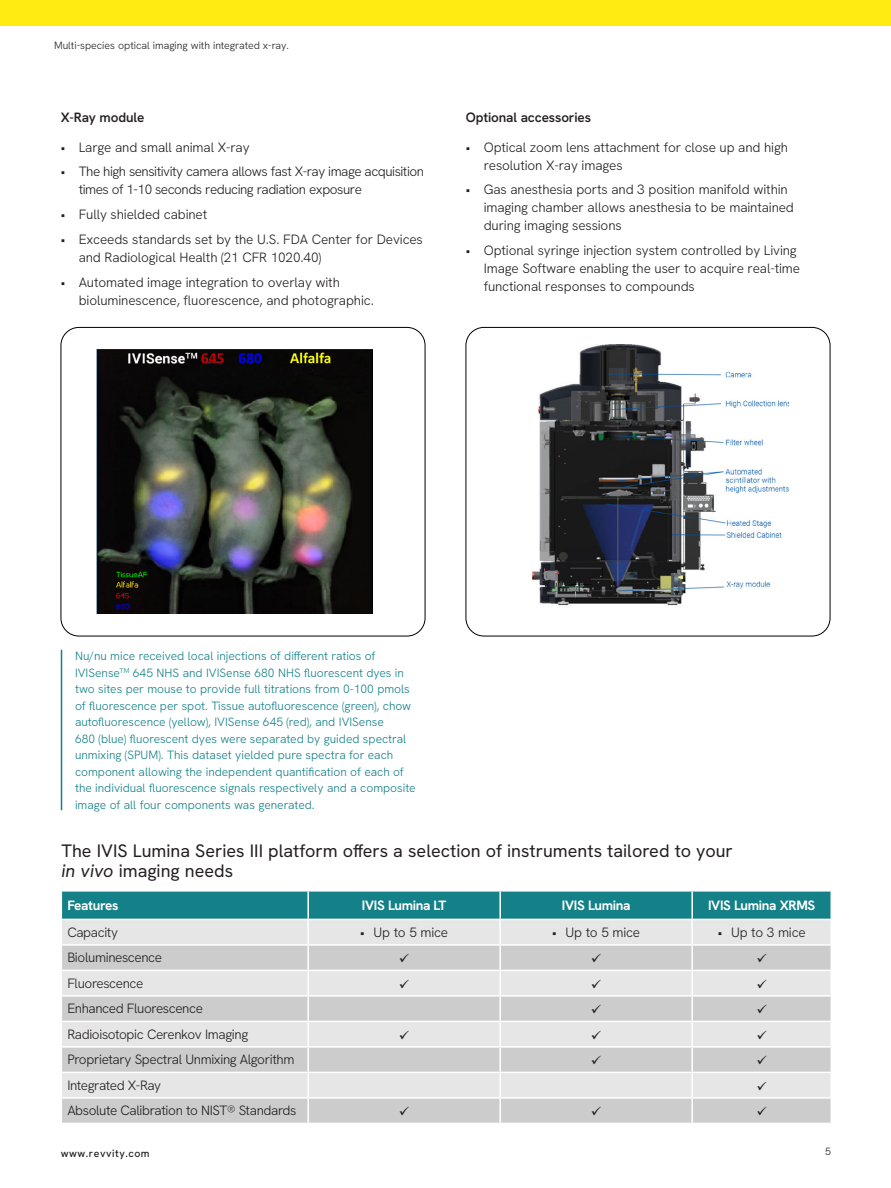
<style>
.page{position:relative;width:891px;height:1188px;background:#fff}
.page>*{position:absolute;margin:0;border:0;box-sizing:border-box;transform-origin:0 0}
.Sub_Head{font:18px/20.2px "Hanken Grotesk";color:#231f20}
.Table_Body_Black{font:300 13.5px/18px "Hanken Grotesk";letter-spacing:-.01em;color:#231f20}
.Table_Body_Black-2{font:300 13.5px/18px "Hanken Grotesk";letter-spacing:-.035em;color:#231f20}
.Table_Body_Black-3{font:300 13.5px "Hanken Grotesk";letter-spacing:-.03em;color:#231f20}
.Table_Head{font:700 13.5px "Hanken Grotesk";letter-spacing:-.025em;color:#fff}
.Paragraph_Title{font:600 13.5px "Hanken Grotesk";letter-spacing:-.01em;color:#231f20}
.Captions{font:300 12px/16.5px "Hanken Grotesk";color:#148087}
.t1{font:300 10.5px "Hanken Grotesk";color:#231f20}
.t2{font:500 10.5px "Hanken Grotesk";letter-spacing:.05em;color:#231f20}
.s1{font-style:italic}
</style>
<div class="page">
<div style="left:0;top:0;width:891px;height:26px;background:#ffeb0f"></div>
<img style="left:97px;top:349px;width:276px;height:264px">
<div style="left:61px;top:327px;width:364px;height:309px;border:1px solid #000;border-radius:18px"></div>
<hr style="left:61px;top:650px;width:1px;height:160px;background:#148087">
<img style="left:532px;top:345px;width:257px;height:261px">
<div style="left:466px;top:327px;width:364px;height:309px;border:1px solid #000;border-radius:18px"></div>
<svg style="left:61px;top:892px;width:771px;height:231px;background:#c4d1d1"></svg>
<p class="t1" style="left:54px;top:39px;width:236px">Multi-species optical imaging with integrated x-ray.</p>
<p class="Paragraph_Title" style="left:61px;top:108px;width:85px">X-Ray module</p>
<p class="Table_Body_Black" style="left:61px;top:138px;width:190px">• Large and small animal X-ray</p>
<p class="Table_Body_Black-2" style="left:79px;top:162px;width:347px;text-indent:-18px">• The high sensitivity camera allows fast X-ray image acquisition times of 1-10 seconds reducing radiation exposure</p>
<p class="Table_Body_Black" style="left:61px;top:205px;width:148px">• Fully shielded cabinet</p>
<p class="Table_Body_Black" style="left:79px;top:230px;width:346px;text-indent:-18px">• Exceeds standards set by the U.S. FDA Center for Devices and Radiological Health (21 CFR 1020.40)</p>
<p class="Table_Body_Black" style="left:79px;top:273px;width:297px;text-indent:-18px">• Automated image integration to overlay with bioluminescence, fluorescence, and photographic.</p>
<p class="Paragraph_Title" style="left:466px;top:108px;width:127px">Optional accessories</p>
<p class="Table_Body_Black" style="left:484px;top:138px;width:306px;text-indent:-18px">• Optical zoom lens attachment for close up and high resolution X-ray images</p>
<p class="Table_Body_Black" style="left:484px;top:180px;width:312px;text-indent:-18px">• Gas anesthesia ports and 3 position manifold within imaging chamber allows anesthesia to be maintained during imaging sessions</p>
<p class="Table_Body_Black" style="left:484px;top:241px;width:318px;text-indent:-18px">• Optional syringe injection system controlled by Living<br>Image Software enabling the user to acquire real-time functional responses to compounds</p>
<p class="Captions" style="left:75px;top:648px;width:342px">Nu/nu mice received local injections of different ratios of IVISense<sup>TM</sup> 645 NHS and IVISense 680 NHS fluorescent dyes in two sites per mouse to provide full titrations from 0-100 pmols of fluorescence per spot. Tissue autofluorescence (green), chow autofluorescence (yellow), IVISense 645 (red), and IVISense<br>680 (blue) fluorescent dyes were separated by guided spectral unmixing (SPUM). This dataset yielded pure spectra for each component allowing the independent quantification of each of the individual fluorescence signals respectively and a composite image of all four components was generated.</p>
<p class="Sub_Head" style="left:62px;top:840px;width:673px">The IVIS Lumina Series III platform offers a selection of instruments tailored to your <span class="s1">in vivo</span> imaging needs</p>
<p class="Table_Head" style="left:67px;top:896px;width:53px">Features</p>
<p class="Table_Head" style="left:362px;top:896px;width:86px">IVIS Lumina LT</p>
<p class="Table_Head" style="left:562px;top:896px;width:70px">IVIS Lumina</p>
<p class="Table_Head" style="left:708px;top:896px;width:109px">IVIS Lumina XRMS</p>
<p class="Table_Body_Black" style="left:67px;top:923px;width:52px">Capacity</p>
<p class="Table_Body_Black" style="left:360px;top:923px;width:90px">• Up to 5 mice</p>
<p class="Table_Body_Black" style="left:552px;top:923px;width:90px">• Up to 5 mice</p>
<p class="Table_Body_Black" style="left:718px;top:923px;width:90px">• Up to 3 mice</p>
<p class="Table_Body_Black-3" style="left:67px;top:949px;width:96px">Bioluminescence</p>
<p class="Table_Body_Black-3" style="left:67px;top:974px;width:78px">Fluorescence</p>
<p class="Table_Body_Black-3" style="left:67px;top:1000px;width:137px">Enhanced Fluorescence</p>
<p class="Table_Body_Black" style="left:67px;top:1025px;width:182px">Radioisotopic Cerenkov Imaging</p>
<p class="Table_Body_Black" style="left:67px;top:1050px;width:229px">Proprietary Spectral Unmixing Algorithm</p>
<p class="Table_Body_Black-2" style="left:67px;top:1076px;width:95px">Integrated X-Ray</p>
<p class="Table_Body_Black-3" style="left:67px;top:1102px;width:231px">Absolute Calibration to NIST® Standards</p>
<p class="t2" style="left:61px;top:1147px;width:90px">www.revvity.com</p>
<p class="t1" style="left:825px;top:1145px;width:7px">5</p>
</div>
